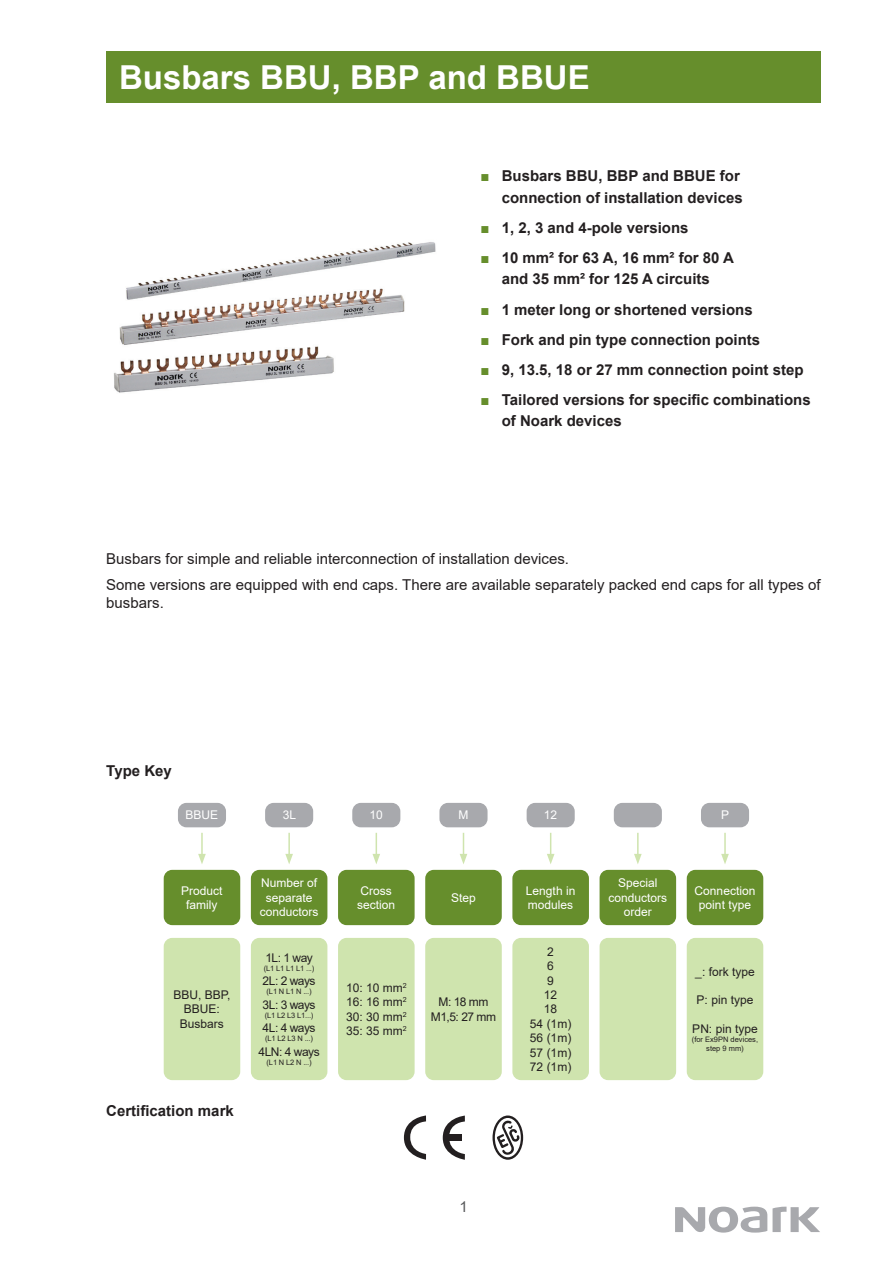
<style>
.page{position:relative;width:893px;height:1263px;background:#fff}
.page>*{position:absolute;margin:0;border:0;box-sizing:border-box;transform-origin:0 0}
.t1{font:700 33px "Arial";color:#fff}
.t2{font:700 15px/21.6px "Arial";color:#231f20;text-align:right}
.t3{font:15px/26.5px "Arial";color:#231f20}
.t4{font:15px "Arial";color:#57585a}
.t5{font:12px/14.4px "Arial";color:#231f20;text-align:center}
.t6{font:12px/14.4px "Arial";color:#fff;text-align:center}
.t7{font:7.5px/9px "Arial";color:#231f20;text-align:center}
.s1{color:#668e2c}
</style>
<div class="page">
<div style="left:106px;top:51px;width:715px;height:51px;background:#668e2c"></div>
<svg style="left:675px;top:1206px;width:145px;height:26px"></svg>
<img style="left:114px;top:242px;width:322px;height:151px">
<div style="left:178px;top:803px;width:48px;height:24px;background:#a8a9ad;border-radius:9px"></div>
<div style="left:164px;top:870px;width:76px;height:55px;background:#668e2c;border-radius:9px"></div>
<div style="left:164px;top:938px;width:76px;height:142px;background:#cfe4ae;border-radius:9px"></div>
<hr style="left:201px;top:833px;width:2px;height:23px;background:#cfe4ae">
<svg style="left:198px;top:854px;width:8px;height:10px"></svg>
<div style="left:265px;top:803px;width:48px;height:24px;background:#a8a9ad;border-radius:9px"></div>
<div style="left:251px;top:870px;width:76px;height:55px;background:#668e2c;border-radius:9px"></div>
<div style="left:251px;top:938px;width:76px;height:142px;background:#cfe4ae;border-radius:9px"></div>
<hr style="left:288px;top:833px;width:2px;height:23px;background:#cfe4ae">
<svg style="left:285px;top:854px;width:8px;height:10px"></svg>
<div style="left:527px;top:803px;width:48px;height:24px;background:#a8a9ad;border-radius:9px"></div>
<div style="left:512px;top:870px;width:77px;height:55px;background:#668e2c;border-radius:9px"></div>
<div style="left:512px;top:938px;width:77px;height:142px;background:#cfe4ae;border-radius:9px"></div>
<svg style="left:547px;top:833px;width:7px;height:31px"></svg>
<div style="left:614px;top:803px;width:48px;height:24px;background:#a8a9ad;border-radius:9px"></div>
<div style="left:600px;top:870px;width:76px;height:55px;background:#668e2c;border-radius:9px"></div>
<div style="left:600px;top:938px;width:76px;height:142px;background:#cfe4ae;border-radius:9px"></div>
<hr style="left:637px;top:833px;width:2px;height:23px;background:#cfe4ae">
<svg style="left:634px;top:854px;width:8px;height:10px"></svg>
<div style="left:352px;top:803px;width:48px;height:24px;background:#a8a9ad;border-radius:9px"></div>
<div style="left:338px;top:870px;width:77px;height:55px;background:#668e2c;border-radius:9px"></div>
<div style="left:338px;top:938px;width:77px;height:142px;background:#cfe4ae;border-radius:9px"></div>
<svg style="left:372px;top:833px;width:8px;height:31px"></svg>
<div style="left:701px;top:803px;width:48px;height:24px;background:#a8a9ad;border-radius:9px"></div>
<div style="left:687px;top:870px;width:76px;height:55px;background:#668e2c;border-radius:9px"></div>
<div style="left:687px;top:938px;width:76px;height:142px;background:#cfe4ae;border-radius:9px"></div>
<hr style="left:724px;top:833px;width:2px;height:23px;background:#cfe4ae">
<svg style="left:721px;top:854px;width:8px;height:10px"></svg>
<div style="left:439px;top:803px;width:49px;height:24px;background:#a8a9ad;border-radius:9px"></div>
<div style="left:425px;top:870px;width:77px;height:55px;background:#668e2c;border-radius:9px"></div>
<div style="left:425px;top:938px;width:77px;height:142px;background:#cfe4ae;border-radius:9px"></div>
<svg style="left:460px;top:833px;width:7px;height:31px"></svg>
<svg style="left:404px;top:1115px;width:22px;height:45px"></svg>
<svg style="left:443px;top:1115px;width:22px;height:45px"></svg>
<div style="left:447px;top:1134px;width:15px;height:7px;background:#231f20"></div>
<svg style="left:492px;top:1115px;width:31px;height:45px"></svg>
<h1 class="t1" style="left:119px;top:54px;width:472px">Busbars BBU, BBP and BBUE</h1>
<p class="t2" style="left:480px;top:165px;width:264px"><span class="s1">■</span> Busbars BBU, BBP and BBUE for connection of installation devices</p>
<p class="t2" style="left:480px;top:217px;width:210px"><span class="s1">■</span> 1, 2, 3 and 4-pole versions</p>
<p class="t2" style="left:480px;top:247px;width:255px;text-align:center"><span class="s1">■</span> 10 mm² for 63 A, 16 mm² for 80 A and 35 mm² for 125 A circuits</p>
<p class="t2" style="left:480px;top:299px;width:274px"><span class="s1">■</span> 1 meter long or shortened versions</p>
<p class="t2" style="left:480px;top:329px;width:281px"><span class="s1">■</span> Fork and pin type connection points</p>
<p class="t2" style="left:480px;top:359px;width:325px"><span class="s1">■</span> 9, 13.5, 18 or 27 mm connection point step</p>
<p class="t2" style="left:502px;top:389px;width:310px;text-align:left;text-indent:-21px"><span class="s1">■</span> Tailored versions for specific combinations of Noark devices</p>
<p class="t3" style="left:106px;top:545px;width:716px">Busbars for simple and reliable interconnection of installation devices.<br>Some versions are equipped with end caps. There are available separately packed end caps for all types of</p>
<p class="t3" style="left:106px;top:590px;width:59px">busbars.</p>
<p class="t2" style="left:106px;top:760px;width:67px">Type Key</p>
<p class="t6" style="left:186px;top:808px;width:34px">BBUE</p>
<p class="t6" style="left:181px;top:883px;width:43px">Product family</p>
<p class="t5" style="left:173px;top:987px;width:59px">BBU, BBP,<br>BBUE:<br>Busbars</p>
<p class="t2" style="left:106px;top:1099px;width:129px">Certification mark</p>
<p class="t6" style="left:283px;top:808px;width:15px">3L</p>
<p class="t6" style="left:260px;top:876px;width:60px">Number of separate conductors</p>
<p class="t5" style="left:265px;top:950px;width:49px">1L: 1 way</p>
<p class="t7" style="left:264px;top:964px;width:52px">(L1 L1 L1 L1 ...)</p>
<p class="t5" style="left:263px;top:974px;width:55px">2L: 2 ways</p>
<p class="t7" style="left:267px;top:987px;width:46px">(L1 N L1 N ...)</p>
<p class="t5" style="left:263px;top:997px;width:55px">3L: 3 ways</p>
<p class="t7" style="left:265px;top:1011px;width:50px">(L1 L2 L3 L1...)</p>
<p class="t5" style="left:263px;top:1021px;width:55px">4L: 4 ways</p>
<p class="t7" style="left:265px;top:1034px;width:49px">(L1 L2 L3 N ...)</p>
<p class="t5" style="left:259px;top:1044px;width:63px">4LN: 4 ways</p>
<p class="t7" style="left:267px;top:1057px;width:46px">(L1 N L2 N ...)</p>
<p class="t6" style="left:370px;top:808px;width:15px">10</p>
<p class="t6" style="left:357px;top:883px;width:40px;text-align:left">Cross section</p>
<p class="t6" style="left:458px;top:808px;width:11px">M</p>
<p class="t6" style="left:451px;top:890px;width:26px">Step</p>
<p class="t5" style="left:346px;top:980px;width:62px;text-align:justify">10: 10 mm<sup>2<br></sup>16: 16 mm<sup>2<br></sup>30: 30 mm<sup>2<br></sup>35: 35 mm<sup>2</sup></p>
<p class="t5" style="left:431px;top:995px;width:67px">M: 18 mm<br>M1,5: 27 mm</p>
<p class="t6" style="left:544px;top:808px;width:15px">12</p>
<p class="t6" style="left:526px;top:883px;width:51px;text-align:left">Length in modules</p>
<p class="t5" style="left:530px;top:944px;width:43px">2<br>6<br>9<br>12<br>18<br>54 (1m)<br>56 (1m)<br>57 (1m)<br>72 (1m)</p>
<p class="t4" style="left:459px;top:1197px;width:10px">1</p>
<p class="t6" style="left:608px;top:876px;width:60px">Special conductors order</p>
<p class="t6" style="left:721px;top:808px;width:10px">P</p>
<p class="t6" style="left:695px;top:883px;width:62px">Connection point type</p>
<p class="t5" style="left:695px;top:964px;width:61px">_: fork type</p>
<p class="t5" style="left:697px;top:993px;width:58px">P: pin type</p>
<p class="t5" style="left:692px;top:1022px;width:67px">PN: pin type</p>
<p class="t7" style="left:692px;top:1035px;width:68px">(for Ex9PN devices, step 9 mm)</p>
</div>
